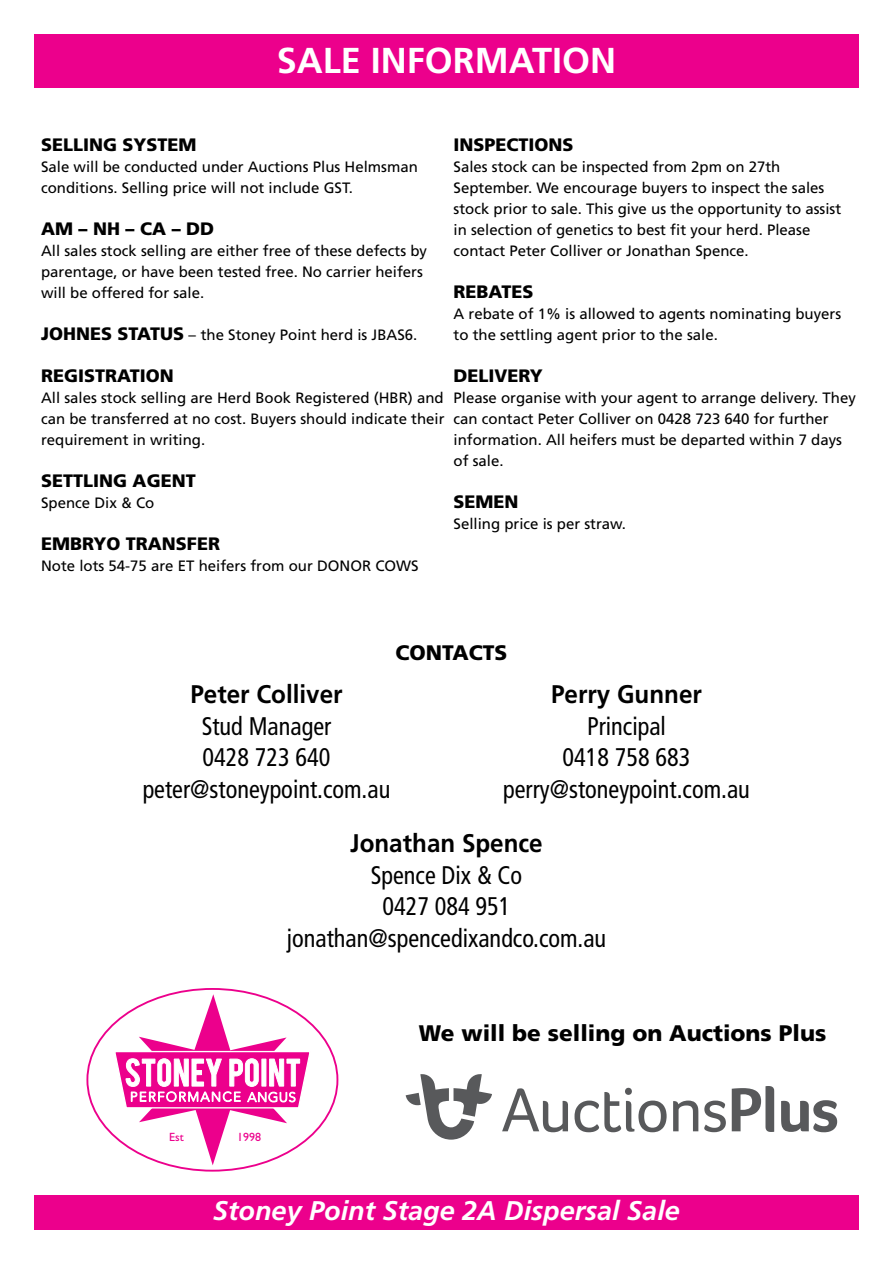
<style>
.page{position:relative;width:893px;height:1263px;background:#fff}
.page>*{position:absolute;margin:0;border:0;box-sizing:border-box;transform-origin:0 0}
.t1{font:700 36px "Frutiger";color:#fff}
.t2{font:italic 700 27px "Frutiger";color:#fff}
.t3{font:condensed 25.5px/31.5px "Frutiger";color:#000;text-align:center;scale:.95 1}
.t4{font:700 25.5px "Frutiger";color:#000;scale:.95 1}
.t5{font:900 22.5px "Frutiger";color:#000}
.t6{font:900 21px "Frutiger";color:#000}
.t7{font:900 18px "Frutiger";color:#000}
.t8{font:15px/21px "Frutiger";color:#000}
.t9{font:12px "Gill Sans";color:#ec008c}
.s1{font-weight:900;font-size:18px}
</style>
<div class="page">
<div style="left:34px;top:34px;width:825px;height:53px;background:#ec008c"></div>
<svg style="left:502px;top:1088px;width:66px;height:44px"></svg>
<svg style="left:574px;top:1088px;width:93px;height:44px"></svg>
<svg style="left:673px;top:1100px;width:25px;height:31px"></svg>
<svg style="left:704px;top:1100px;width:22px;height:32px"></svg>
<svg style="left:732px;top:1086px;width:42px;height:46px"></svg>
<svg style="left:781px;top:1100px;width:56px;height:32px"></svg>
<svg style="left:406px;top:1074px;width:86px;height:65px"></svg>
<div style="left:34px;top:1195px;width:825px;height:35px;background:#ec008c"></div>
<svg style="left:114px;top:994px;width:197px;height:171px"></svg>
<h1 class="t1" style="left:277px;top:39px;width:42px">Sale</h1>
<h1 class="t1" style="left:371px;top:39px;width:34px">Information</h1>
<p class="t7" style="left:41px;top:134px;width:119px">SELLING SYSTEM</p>
<p class="t8" style="left:41px;top:156px;width:378px">Sale will be conducted under Auctions Plus Helmsman conditions. Selling price will not include GST.</p>
<p class="t7" style="left:41px;top:218px;width:175px">AM – NH – CA – DD</p>
<p class="t8" style="left:41px;top:240px;width:387px">All sales stock selling are either free of these defects by parentage, or have been tested free. No carrier heifers will be offered for sale.</p>
<p class="t8" style="left:41px;top:324px;width:378px"><span class="s1">JOHNES STATUS</span> – the Stoney Point herd is JBAS6.</p>
<p class="t7" style="left:41px;top:365px;width:55px">REGISTRAT</p>
<p class="t8" style="left:41px;top:387px;width:405px;text-align:justify">All sales stock selling are Herd Book Registered (HBR) and can be transferred at no cost. Buyers should indicate their requirement in writing.</p>
<p class="t7" style="left:41px;top:470px;width:54px">SETTLING</p>
<p class="t7" style="left:133px;top:470px;width:65px">AGENT</p>
<p class="t8" style="left:41px;top:492px;width:115px">Spence Dix &amp; Co</p>
<p class="t7" style="left:41px;top:533px;width:180px">EMBRYO TRANSFER</p>
<p class="t8" style="left:41px;top:555px;width:379px">Note lots 54-75 are ET heifers from our DONOR COWS</p>
<p class="t7" style="left:454px;top:134px;width:32px">INSPECT</p>
<p class="t7" style="left:529px;top:134px;width:45px">IONS</p>
<p class="t8" style="left:454px;top:156px;width:389px">Sales stock can be inspected from 2pm on 27th September. We encourage buyers to inspect the sales stock prior to sale. This give us the opportunity to assist in selection of genetics to best fit your herd. Please contact Peter Colliver or Jonathan Spence.</p>
<p class="t7" style="left:454px;top:281px;width:24px">REBATES</p>
<p class="t8" style="left:454px;top:303px;width:389px">A rebate of 1% is allowed to agents nominating buyers to the settling agent prior to the sale.</p>
<p class="t7" style="left:454px;top:365px;width:90px">DELIVERY</p>
<p class="t8" style="left:454px;top:387px;width:404px">Please organise with your agent to arrange delivery. They can contact Peter Colliver on 0428 723 640 for further information. All heifers must be departed within 7 days of sale.</p>
<p class="t7" style="left:454px;top:491px;width:64px">SEMEN</p>
<p class="t8" style="left:454px;top:513px;width:174px">Selling price is per straw.</p>
<h3 class="t6" style="left:396px;top:640px;width:113px">CONTACTS</h3>
<h3 class="t4" style="left:190px;top:679px;width:162px">Peter Colliver</h3>
<h3 class="t3" style="left:143px;top:710px;width:262px">Stud Manager<br>0428 723 640 peter@stoneypoint.com.au</h3>
<h3 class="t4" style="left:350px;top:828px;width:204px">Jonathan Spence</h3>
<h3 class="t3" style="left:287px;top:859px;width:338px">Spence Dix &amp; Co<br>0427 084 951 jonathan@spencedixandco.com.au</h3>
<h3 class="t4" style="left:551px;top:679px;width:160px">Perry Gunner</h3>
<h3 class="t3" style="left:503px;top:710px;width:261px">Principal<br>0418 758 683 perry@stoneypoint.com.au</h3>
<p class="t9" style="left:169px;top:1130px;width:16px">Est</p>
<p class="t9" style="left:237px;top:1130px;width:25px">1998</p>
<h3 class="t5" style="left:419px;top:1019px;width:409px">WE WILL BE SELLING ON AUCTIONS PLUS</h3>
<h2 class="t2" style="left:213px;top:1195px;width:468px">Stoney Point Stage 2A Dispersal Sale</h2>
</div>
